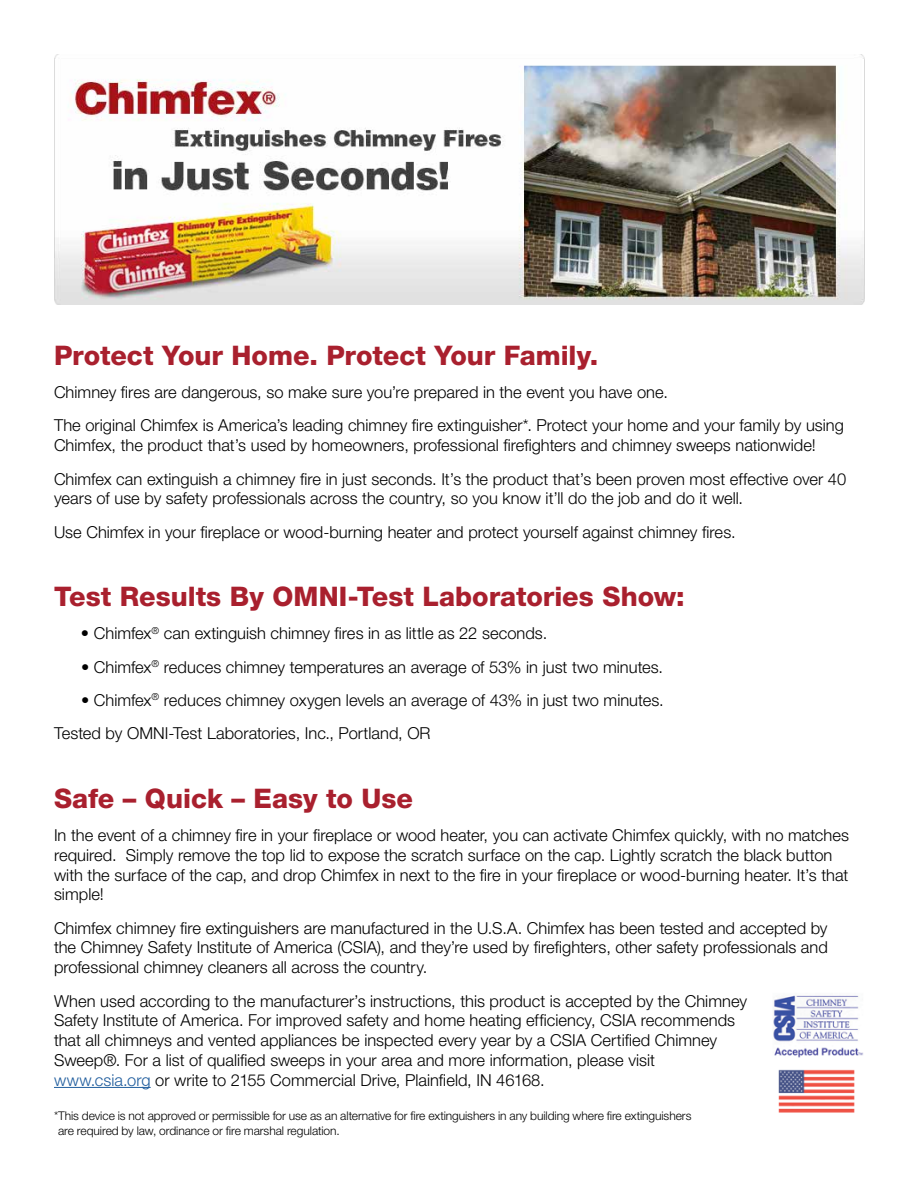
<style>
.page{position:relative;width:918px;height:1188px;background:#fff}
.page>*{position:absolute;margin:0;border:0;box-sizing:border-box;transform-origin:0 0}
.t1{font:800 27px "Helvetica Neue LT Std";color:#a9202e}
.t2{font:300 16.5px/19.8px "Helvetica Neue LT Std";color:#000}
.t3{font:300 12px/14.4px "Helvetica Neue LT Std";letter-spacing:-.005em;color:#000}
.s1{color:#215e9e}
</style>
<div class="page">
<img style="left:54px;top:54px;width:811px;height:250px">
<hr style="left:54px;top:1087px;width:97px;height:1px;background:#215e9e">
<img style="left:773px;top:995px;width:90px;height:118px">
<h1 class="t1" style="left:54px;top:339px;width:546px">Protect Your Home. Protect Your Family.</h1>
<p class="t2" style="left:54px;top:375px;width:792px;line-height:33.3px">Chimney fires are dangerous, so make sure you’re prepared in the event you have one.<br>The original Chimfex is America’s leading chimney fire extinguisher*. Protect your home and your family by using</p>
<p class="t2" style="left:54px;top:428px;width:794px;line-height:33.3px">Chimfex, the product that’s used by homeowners, professional firefighters and chimney sweeps nationwide!<br>Chimfex can extinguish a chimney fire in just seconds. It’s the product that’s been proven most effective over 40</p>
<p class="t2" style="left:54px;top:482px;width:691px;line-height:33.3px">years of use by safety professionals across the country, so you know it’ll do the job and do it well.<br>Use Chimfex in your fireplace or wood-burning heater and protect yourself against chimney fires.</p>
<h1 class="t1" style="left:54px;top:580px;width:632px">Test Results By OMNI-Test Laboratories Show:</h1>
<p class="t2" style="left:81px;top:623px;width:468px">• Chimfex<sup>®</sup> can extinguish chimney fires in as little as 22 seconds.</p>
<p class="t2" style="left:81px;top:657px;width:584px">• Chimfex<sup>®</sup> reduces chimney temperatures an average of 53% in just two minutes.</p>
<p class="t2" style="left:54px;top:683px;width:611px;line-height:33.3px;text-indent:27px">• Chimfex<sup>®</sup> reduces chimney oxygen levels an average of 43% in just two minutes.<br>Tested by OMNI-Test Laboratories, Inc., Portland, OR</p>
<h1 class="t1" style="left:54px;top:782px;width:360px">Safe – Quick – Easy to Use</h1>
<p class="t2" style="left:54px;top:825px;width:796px">In the event of a chimney fire in your fireplace or wood heater, you can activate Chimfex quickly, with no matches required. Simply remove the top lid to expose the scratch surface on the cap. Lightly scratch the black button with the surface of the cap, and drop Chimfex in next to the fire in your fireplace or wood-burning heater. It’s that simple!</p>
<p class="t2" style="left:54px;top:918px;width:775px;text-align:justify">Chimfex chimney fire extinguishers are manufactured in the U.S.A. Chimfex has been tested and accepted by the Chimney Safety Institute of America (CSIA), and they’re used by firefighters, other safety professionals and professional chimney cleaners all across the country.</p>
<p class="t2" style="left:54px;top:990px;width:695px">When used according to the manufacturer’s instructions, this product is accepted by the Chimney Safety Institute of America. For improved safety and home heating efficiency, CSIA recommends that all chimneys and vented appliances be inspected every year by a CSIA Certified Chimney Sweep®. For a list of qualified sweeps in your area and more information, please visit <span class="s1">www.csia.org</span> or write to 2155 Commercial Drive, Plainfield, IN 46168.</p>
<p class="t3" style="left:58px;top:1109px;width:635px;text-indent:-4px">*This device is not approved or permissible for use as an alternative for fire extinguishers in any building where fire extinguishers are required by law, ordinance or fire marshal regulation.</p>
</div>
